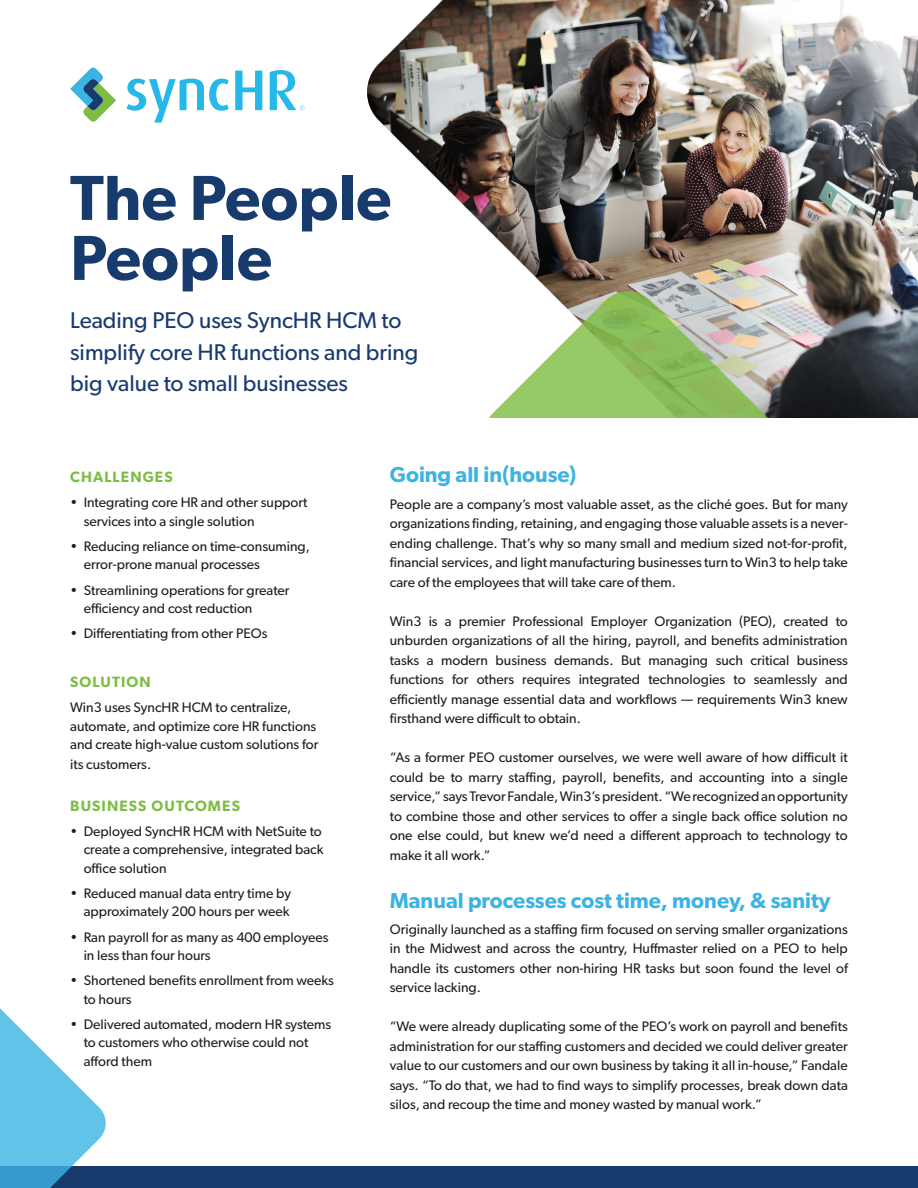
<style>
.page{position:relative;width:918px;height:1188px;background:#fff}
.page>*{position:absolute;margin:0;border:0;box-sizing:border-box;transform-origin:0 0}
.t1{font:600 63.75px/60px "Gibson";color:#183b6e}
.t2{font:22.8px/31.5px "Gibson";color:#183b6e}
.t3{font:600 21.75px "Gibson";color:#3bb4e4}
.t4{font:600 15px "Gibson";letter-spacing:.075em;color:#7cbd42}
.t5{font:13.8px/19.5px "Gibson";color:#231f20}
</style>
<div class="page">
<div style="left:0;top:1166px;width:918px;height:22px;background:#183b6e"></div>
<svg style="left:0;top:1008px;width:106px;height:180px"></svg>
<img style="left:367px;top:0;width:551px;height:418px">
<svg style="left:481px;top:288px;width:308px;height:130px"></svg>
<svg style="left:70px;top:67px;width:46px;height:55px"></svg>
<svg style="left:127px;top:79px;width:102px;height:44px"></svg>
<svg style="left:235px;top:71px;width:27px;height:39px"></svg>
<svg style="left:270px;top:70px;width:35px;height:40px"></svg>
<p class="t1" style="left:70px;top:166px;width:323px">The People<br>People</p>
<p class="t2" style="left:70px;top:305px;width:350px">Leading PEO uses SyncHR HCM to simplify core HR functions and bring big value to small businesses</p>
<p class="t4" style="left:70px;top:468px;width:104px">CHALLENGES</p>
<p class="t5" style="left:84px;top:493px;width:225px;line-height:18.5px;text-indent:-14px">• Integrating core HR and other support services into a single solution</p>
<p class="t5" style="left:84px;top:537px;width:228px;line-height:18.5px;text-indent:-14px">• Reducing reliance on time-consuming, error-prone manual processes</p>
<p class="t5" style="left:84px;top:580px;width:207px;line-height:18.5px;text-indent:-14px">• Streamlining operations for greater efficiency and cost reduction</p>
<p class="t5" style="left:70px;top:624px;width:199px">• Differentiating from other PEOs</p>
<p class="t4" style="left:70px;top:673px;width:82px">SOLUTION</p>
<p class="t5" style="left:70px;top:698px;width:250px;line-height:18.8px">Win3 uses SyncHR HCM to centralize, automate, and optimize core HR functions and create high-value custom solutions for its customers.</p>
<p class="t4" style="left:70px;top:797px;width:171px">BUSINESS OUTCOMES</p>
<p class="t5" style="left:84px;top:822px;width:241px;line-height:18.5px;text-indent:-14px">• Deployed SyncHR HCM with NetSuite to create a comprehensive, integrated back office solution</p>
<p class="t5" style="left:70px;top:884px;width:223px;line-height:18.5px;text-align:right">• Reduced manual data entry time by approximately 200 hours per week</p>
<p class="t5" style="left:84px;top:927px;width:246px;line-height:18.5px;text-indent:-14px">• Ran payroll for as many as 400 employees in less than four hours</p>
<p class="t5" style="left:84px;top:971px;width:252px;line-height:18.5px;text-indent:-14px">• Shortened benefits enrollment from weeks to hours</p>
<p class="t5" style="left:84px;top:1015px;width:249px;line-height:18.5px;text-indent:-14px">• Delivered automated, modern HR systems to customers who otherwise could not afford them</p>
<p class="t3" style="left:390px;top:462px;width:188px">Going all in(house)</p>
<p class="t5" style="left:390px;top:494px;width:459px;text-align:justify">People are a company’s most valuable asset, as the cliché goes. But for many organizations finding, retaining, and engaging those valuable assets is a never&shy;ending challenge. That’s why so many small and medium sized not-for-profit, financial services, and light manufacturing businesses turn to Win3 to help take care of the employees that will take care of them.</p>
<p class="t5" style="left:390px;top:611px;width:459px;text-align:justify">Win3 is a premier Professional Employer Organization (PEO), created to unburden organizations of all the hiring, payroll, and benefits administration tasks a modern business demands. But managing such critical business functions for others requires integrated technologies to seamlessly and efficiently manage essential data and workflows — requirements Win3 knew firsthand were difficult to obtain.</p>
<p class="t5" style="left:390px;top:747px;width:459px;text-align:justify">“As a former PEO customer ourselves, we were well aware of how difficult it could be to marry staffing, payroll, benefits, and accounting into a single service,” says Trevor Fandale, Win3’s president. “We recognized an opportunity to combine those and other services to offer a single back office solution no one else could, but knew we’d need a different approach to technology to make it all work.”</p>
<p class="t3" style="left:390px;top:887px;width:442px">Manual processes cost time, money, &amp; sanity</p>
<p class="t5" style="left:390px;top:919px;width:459px;text-align:justify">Originally launched as a staffing firm focused on serving smaller organizations in the Midwest and across the country, Huffmaster relied on a PEO to help handle its customers other non-hiring HR tasks but soon found the level of service lacking.</p>
<p class="t5" style="left:390px;top:1017px;width:459px;text-align:justify">“We were already duplicating some of the PEO’s work on payroll and benefits administration for our staffing customers and decided we could deliver greater value to our customers and our own business by taking it all in-house,” Fandale says. “To do that, we had to find ways to simplify processes, break down data silos, and recoup the time and money wasted by manual work.”</p>
</div>
